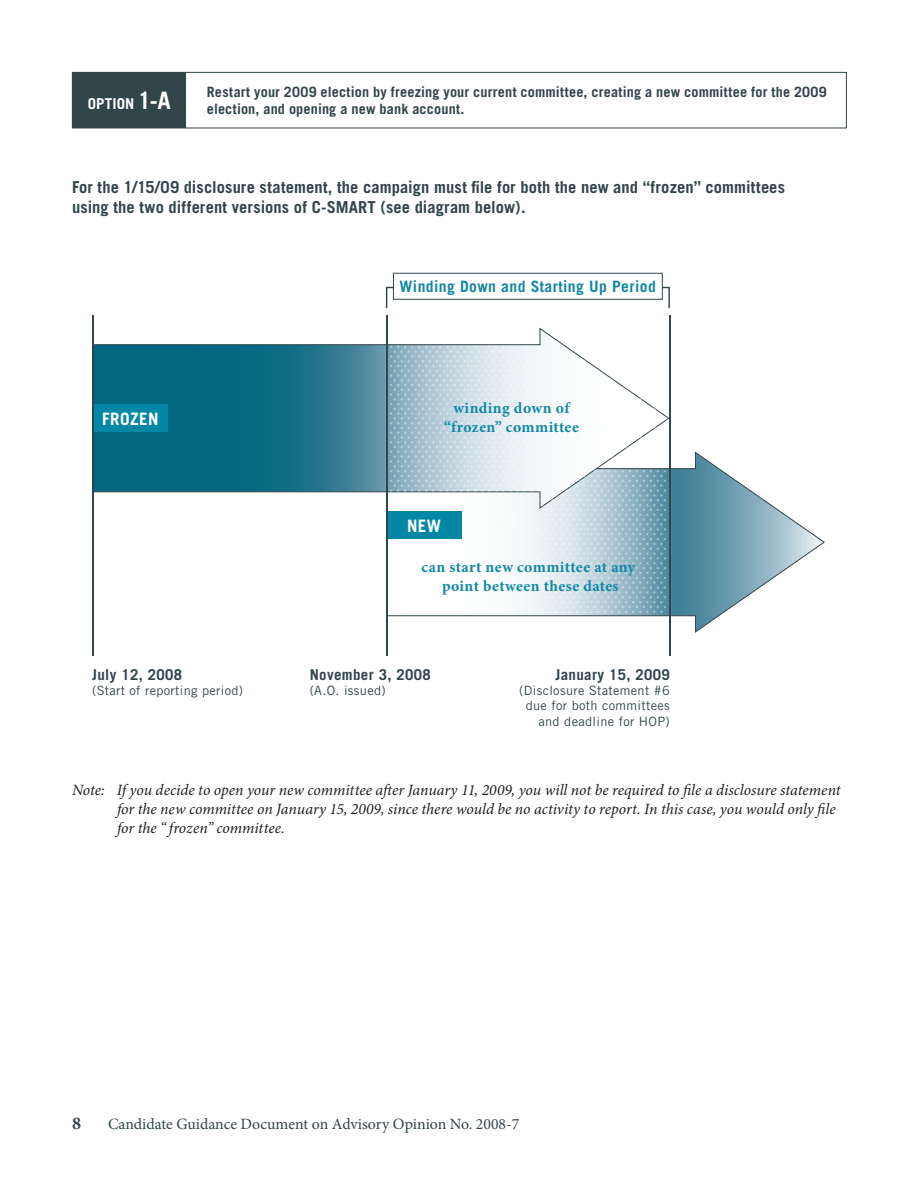
<style>
.page{position:relative;width:918px;height:1188px;background:#fff}
.page>*{position:absolute;margin:0;border:0;box-sizing:border-box;transform-origin:0 0}
.t1{font:700 18px "Minion Pro";color:#31454a}
.t2{font:700 17.1px "Trade Gothic";color:#fff}
.subhead_1{font:700 16.5px/19.8px "Trade Gothic";letter-spacing:.005em;color:#31454a}
.notes{font:italic 15.75px/18.9px "Minion Pro";letter-spacing:-.005em;color:#231f20}
.t3{font:15.75px "Minion Pro";color:#31454a}
.t4{font:700 15.6px/18.8px "Minion Pro";letter-spacing:.025em;color:#1388a4;text-align:center}
.t5{font:700 15.6px "Trade Gothic";letter-spacing:.025em;color:#1388a4}
.t6{font:700 15px "Trade Gothic";letter-spacing:.025em;color:#31464c}
.group_answers{font:700 15px "Trade Gothic";letter-spacing:.005em;color:#fff}
.option_header{font:700 14.25px/17.1px "Trade Gothic";letter-spacing:.01em;color:#31454a}
.t7{font:12.9px/15.5px "Trade Gothic";letter-spacing:.025em;color:#31464c;text-align:right}
.s1{font-size:24px}
</style>
<div class="page">
<svg style="left:387px;top:452px;width:438px;height:181px"></svg>
<svg style="left:94px;top:328px;width:575px;height:181px"></svg>
<div style="left:393px;top:273px;width:270px;height:27px;border:1px solid #31464c"></div>
<svg style="left:390px;top:331px;width:278px;height:282px"></svg>
<div style="left:387px;top:512px;width:74px;height:27px;background:#0487a4"></div>
<div style="left:94px;top:405px;width:74px;height:27px;background:#0487a4"></div>
<hr style="left:669px;top:316px;width:1px;height:340px;background:#31464c">
<hr style="left:386px;top:316px;width:1px;height:340px;background:#31464c">
<hr style="left:92px;top:316px;width:2px;height:340px;background:#31464c">
<div style="left:185px;top:72px;width:662px;height:56px;border:1px solid #31454a"></div>
<div style="left:72px;top:72px;width:113px;height:56px;background:#31454a"></div>
<p class="group_answers" style="left:88px;top:95px;width:85px">OPTION <span class="s1">1-A</span></p>
<p class="option_header" style="left:207px;top:83px;width:621px">Restart your 2009 election by freezing your current committee, creating a new committee for the 2009 election, and opening a new bank account.</p>
<p class="subhead_1" style="left:72px;top:177px;width:715px">For the 1/15/09 disclosure statement, the campaign must file for both the new and “frozen” committees using the two different versions of C-SMART (see diagram below).</p>
<p class="t2" style="left:102px;top:408px;width:58px">FROZEN</p>
<p class="t6" style="left:92px;top:665px;width:92px">July 12, 2008</p>
<p class="t7" style="left:92px;top:683px;width:153px">(Start of reporting period)</p>
<p class="t5" style="left:400px;top:277px;width:258px">Winding Down and Starting Up Period</p>
<p class="t4" style="left:444px;top:399px;width:136px">winding down of “frozen” committee</p>
<p class="t2" style="left:407px;top:515px;width:36px">NEW</p>
<p class="t4" style="left:422px;top:559px;width:215px">can start new committee at any point between these dates</p>
<p class="t6" style="left:310px;top:665px;width:123px">November 3, 2008</p>
<p class="t7" style="left:310px;top:683px;width:78px">(A.O. issued)</p>
<p class="t6" style="left:555px;top:665px;width:116px">January 15, 2009</p>
<p class="t7" style="left:519px;top:683px;width:152px">(Disclosure Statement #6 due for both committees and deadline for HOP)</p>
<p class="notes" style="left:117px;top:780px;width:725px;text-indent:-45px">Note: If you decide to open your new committee after January 11, 2009, you will not be required to file a -disclosure statement for the new committee on January 15, 2009, since there would be no activity to -report. In this case, you would only file for the “ frozen” committee.</p>
<p class="t1" style="left:72px;top:1111px;width:10px">8</p>
<p class="t3" style="left:108px;top:1113px;width:413px">Candidate Guidance Document on Advisory Opinion No. 2008-7</p>
</div>
